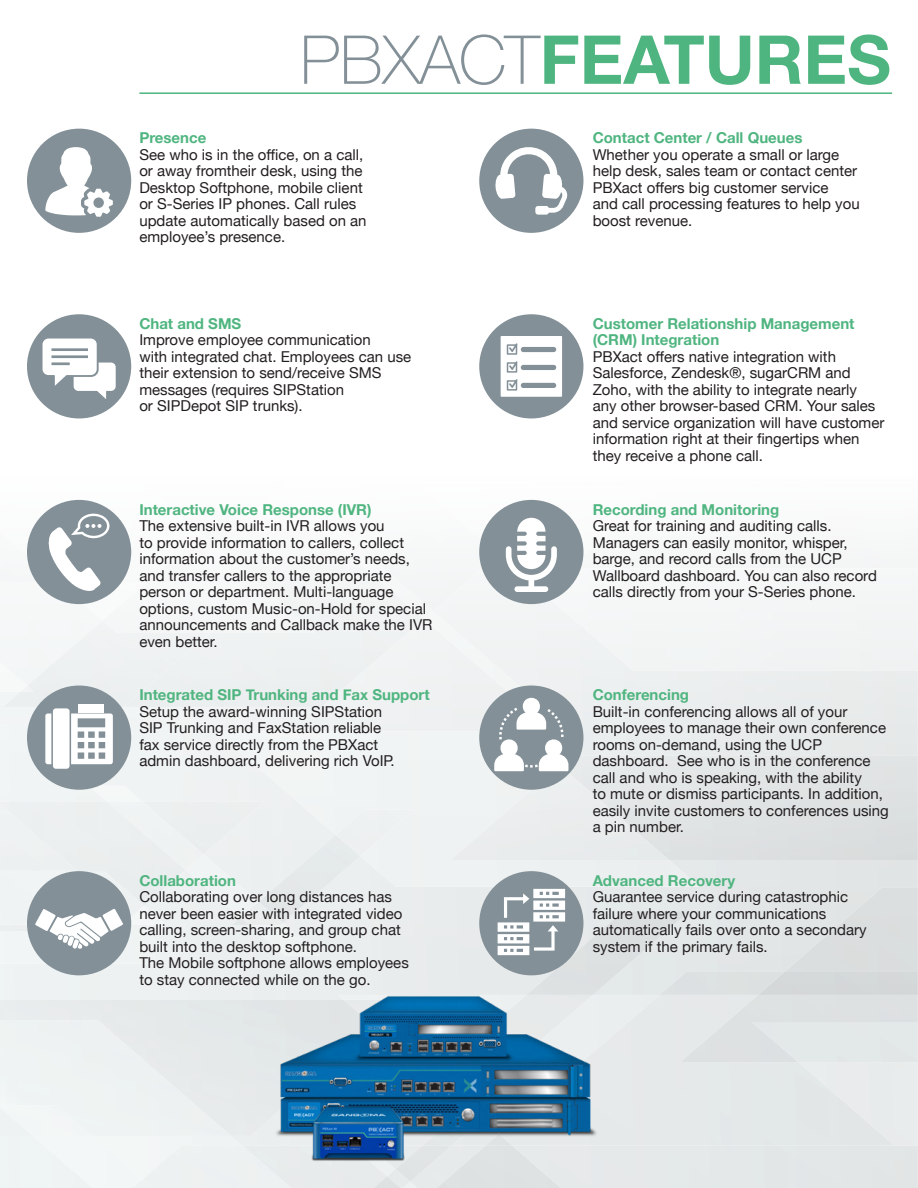
<style>
.page{position:relative;width:918px;height:1188px;background:#fff}
.page>*{position:absolute;margin:0;border:0;box-sizing:border-box;transform-origin:0 0}
.t1{font:700 67.5px "Helvetica Neue";color:#4fb580}
.t2{font:15px/16.5px "Helvetica Neue";color:#231f20}
.t3{font:700 15px/16.5px "Helvetica Neue";color:#4fb580}
.s1{font-weight:100;color:#839097}
</style>
<div class="page">
<div style="left:0;top:724px;width:285px;height:60px;background:#f1f3f4"></div>
<div style="left:532px;top:671px;width:386px;height:11px;background:#eceeef"></div>
<div style="left:0;top:1000px;width:267px;height:136px;background:#e6e9ea"></div>
<div style="left:785px;top:888px;width:133px;height:84px;background:#dbdfdf"></div>
<div style="left:0;top:641px;width:355px;height:83px;background:#f1f3f4"></div>
<img style="left:420px;top:1179px;width:32px;height:9px">
<img style="left:526px;top:911px;width:164px;height:84px">
<div style="left:340px;top:697px;width:154px;height:10px;background:#eff1f2"></div>
<div style="left:3px;top:578px;width:337px;height:129px;background:#eef1f2"></div>
<div style="left:700px;top:755px;width:218px;height:105px;background:#dfe2e3"></div>
<div style="left:0;top:1020px;width:231px;height:116px;background:#edf1f2"></div>
<div style="left:143px;top:1146px;width:151px;height:42px;background:#edf1f2"></div>
<img style="left:55px;top:499px;width:49px;height:7px">
<img style="left:58px;top:599px;width:44px;height:22px">
<img style="left:2px;top:506px;width:129px;height:76px">
<img style="left:262px;top:587px;width:23px;height:46px">
<div style="left:102px;top:548px;width:160px;height:85px;background:#f6f7f8"></div>
<img style="left:147px;top:548px;width:68px;height:34px">
<img style="left:0;top:660px;width:27px;height:31px">
<svg style="left:21px;top:686px;width:13px;height:5px"></svg>
<div style="left:609px;top:995px;width:190px;height:151px;background:#e5e9e9"></div>
<div style="left:680px;top:995px;width:238px;height:67px;background:#dee1e2"></div>
<div style="left:0;top:931px;width:184px;height:32px;background:#f2f5f5"></div>
<div style="left:0;top:803px;width:89px;height:128px;background:#edf0f1"></div>
<div style="left:0;top:871px;width:89px;height:53px;background:#f0f3f4"></div>
<div style="left:752px;top:1022px;width:166px;height:40px;background:#e3e8e9"></div>
<svg style="left:895px;top:1146px;width:23px;height:1px"></svg>
<img style="left:216px;top:731px;width:484px;height:156px">
<div style="left:336px;top:810px;width:78px;height:46px;background:#eef2f2"></div>
<div style="left:451px;top:766px;width:218px;height:94px;background:#eaeced"></div>
<div style="left:32px;top:1136px;width:111px;height:52px;background:#f3f7f6"></div>
<div style="left:0;top:1106px;width:93px;height:30px;background:#f3f5f6"></div>
<img style="left:130px;top:1179px;width:25px;height:9px">
<div style="left:89px;top:786px;width:232px;height:170px;background:#edf0f0"></div>
<div style="left:107px;top:802px;width:96px;height:68px;background:#ecf0f0"></div>
<img style="left:241px;top:902px;width:42px;height:23px">
<img style="left:285px;top:499px;width:247px;height:198px">
<img style="left:294px;top:506px;width:34px;height:14px">
<div style="left:325px;top:525px;width:108px;height:94px;background:#f5f7f7"></div>
<img style="left:309px;top:520px;width:25px;height:13px">
<img style="left:352px;top:1179px;width:68px;height:9px">
<img style="left:387px;top:1179px;width:23px;height:9px">
<img style="left:267px;top:983px;width:342px;height:196px">
<div style="left:479px;top:129px;width:104px;height:104px;background:#839097;border-radius:50%"></div>
<svg style="left:495px;top:143px;width:73px;height:72px"></svg>
<div style="left:479px;top:314px;width:104px;height:104px;background:#839097;border-radius:50%"></div>
<svg style="left:501px;top:336px;width:61px;height:61px"></svg>
<div style="left:479px;top:500px;width:104px;height:104px;background:#839097;border-radius:50%"></div>
<svg style="left:506px;top:518px;width:51px;height:74px"></svg>
<div style="left:27px;top:314px;width:104px;height:104px;background:#839097;border-radius:50%"></div>
<svg style="left:43px;top:339px;width:73px;height:60px"></svg>
<div style="left:27px;top:871px;width:104px;height:104px;background:#839097;border-radius:50%"></div>
<svg style="left:35px;top:909px;width:88px;height:40px"></svg>
<div style="left:479px;top:871px;width:104px;height:104px;background:#839097;border-radius:50%"></div>
<svg style="left:498px;top:889px;width:67px;height:66px"></svg>
<div style="left:27px;top:129px;width:104px;height:104px;background:#839097;border-radius:50%"></div>
<svg style="left:45px;top:147px;width:68px;height:70px"></svg>
<div style="left:479px;top:686px;width:104px;height:104px;background:#839097;border-radius:50%"></div>
<svg style="left:494px;top:697px;width:74px;height:74px"></svg>
<div style="left:27px;top:500px;width:104px;height:104px;background:#839097;border-radius:50%"></div>
<svg style="left:48px;top:514px;width:61px;height:77px"></svg>
<div style="left:27px;top:686px;width:104px;height:104px;background:#839097;border-radius:50%"></div>
<svg style="left:45px;top:708px;width:68px;height:61px"></svg>
<div style="left:78px;top:704px;width:26px;height:9px;background:#fff"></div>
<hr style="left:139px;top:92px;width:753px;height:2px;background:#4fb580">
<p class="t1" style="left:300px;top:7px;width:593px"><span class="s1">PBXACT</span>FEATURES</p>
<p class="t3" style="left:139px;top:130px;width:68px">Presence</p>
<p class="t2" style="left:139px;top:147px;width:229px">See who is in the office, on a call, or away fromtheir desk, using the<br>Desktop Softphone, mobile client or S-Series IP phones. Call rules update automatically based on an employee’s presence.</p>
<p class="t3" style="left:139px;top:316px;width:103px">Chat and SMS</p>
<p class="t2" style="left:139px;top:333px;width:273px">Improve employee communication<br>with integrated chat. Employees can use their extension to send/receive SMS messages (requires SIPStation<br>or SIPDepot SIP trunks).</p>
<p class="t3" style="left:139px;top:501px;width:234px">Interactive Voice Response (IVR)</p>
<p class="t2" style="left:139px;top:518px;width:295px">The extensive built-in IVR allows you<br>to provide information to callers, collect information about the customer’s needs, and transfer callers to the appropriate person or department. Multi-language options, custom Music-on-Hold for special announcements and Callback make the IVR even better.</p>
<p class="t3" style="left:139px;top:687px;width:292px">Integrated SIP Trunking and Fax Support</p>
<p class="t2" style="left:139px;top:704px;width:257px">Setup the award-winning SIPStation SIP Trunking and FaxStation reliable fax service directly from the PBXact admin dashboard, delivering rich VoIP.</p>
<p class="t3" style="left:139px;top:873px;width:98px">Collaboration</p>
<p class="t2" style="left:139px;top:890px;width:271px">Collaborating over long distances has never been easier with integrated video calling, screen-sharing, and group chat built into the desktop softphone.<br>The Mobile softphone allows employees to stay connected while on the go.</p>
<p class="t3" style="left:593px;top:130px;width:211px">Contact Center / Call Queues</p>
<p class="t2" style="left:593px;top:147px;width:268px">Whether you operate a small or large help desk, sales team or contact center PBXact offers big customer service<br>and call processing features to help you boost revenue.</p>
<p class="t3" style="left:593px;top:316px;width:263px">Customer Relationship Management (CRM) Integration</p>
<p class="t2" style="left:593px;top:349px;width:293px">PBXact offers native integration with Salesforce, Zendesk®, sugarCRM and Zoho, with the ability to integrate nearly any other browser-based CRM. Your sales and service organization will have customer information right at their fingertips when they receive a phone call.</p>
<p class="t3" style="left:593px;top:501px;width:188px">Recording and Monitoring</p>
<p class="t2" style="left:593px;top:518px;width:286px">Great for training and auditing calls.<br>Managers can easily monitor, whisper, barge, and record calls from the UCP Wallboard dashboard. You can also record calls directly from your S-Series phone.</p>
<p class="t3" style="left:593px;top:687px;width:98px">Conferencing</p>
<p class="t2" style="left:593px;top:704px;width:298px">Built-in conferencing allows all of your employees to manage their own conference rooms on-demand, using the UCP dashboard. See who is in the conference call and who is speaking, with the ability<br>to mute or dismiss participants. In addition, easily invite customers to conferences using a pin number.</p>
<p class="t3" style="left:593px;top:873px;width:144px">Advanced Recovery</p>
<p class="t2" style="left:593px;top:890px;width:275px">Guarantee service during catastrophic failure where your communications automatically fails over onto a secondary system if the primary fails.</p>
</div>
